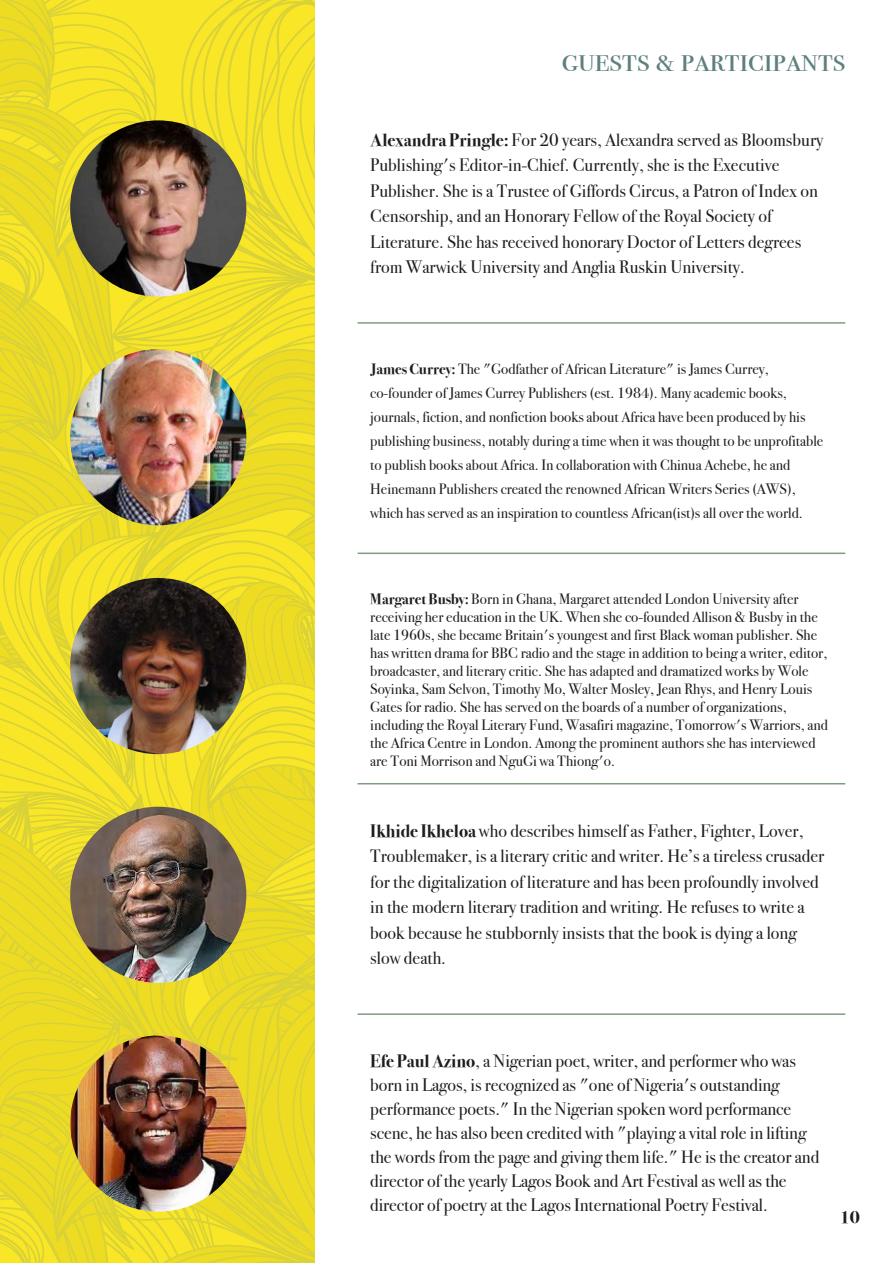
<style>
.page{position:relative;width:893px;height:1263px;background:#fff}
.page>*{position:absolute;margin:0;border:0;box-sizing:border-box;transform-origin:0 0}
.t1{font:34.8px "Bodoni Svty Two SCITCTT";color:#5f807e}
.t2{font:18px/25.5px "Bodoni Svty Two ITCTT";color:#1d1d1b}
.t3{font:700 18px "Bodoni Svty Two ITCTT";color:#1d1d1b}
.t4{font:15px/18px "Bodoni Svty Two ITCTT";color:#1d1d1b}
.s1{font-weight:700}
</style>
<div class="page">
<svg style="left:0;top:0;width:315px;height:1263px;background:#ecdc29"></svg>
<img style="left:70px;top:1035px;width:176px;height:177px;border-radius:88px">
<img style="left:70px;top:807px;width:176px;height:176px;border-radius:88px">
<img style="left:70px;top:578px;width:176px;height:176px;border-radius:88px">
<img style="left:70px;top:349px;width:176px;height:176px;border-radius:88px">
<img style="left:70px;top:120px;width:176px;height:177px;border-radius:88px">
<hr style="left:358px;top:322px;width:487px;height:2px;background:#809b80">
<hr style="left:358px;top:553px;width:487px;height:1px;background:#809b80">
<hr style="left:358px;top:783px;width:487px;height:1px;background:#809b80">
<hr style="left:358px;top:1013px;width:487px;height:2px;background:#809b80">
<h1 class="t1" style="left:562px;top:38px;width:285px">guests &amp; participants</h1>
<p class="t2" style="left:370px;top:127px;width:455px"><span class="s1">Alexandra Pringle:</span> For 20 years, Alexandra served as Bloomsbury Publishing's Editor-in-Chief. Currently, she is the Executive Publisher. She is a Trustee of Giffords Circus, a Patron of Index on Censorship, and an Honorary Fellow of the Royal Society of Literature. She has received honorary Doctor of Letters degrees from Warwick University and Anglia Ruskin University.</p>
<p class="t4" style="left:370px;top:356px;width:455px;line-height:24px"><span class="s1">James Currey:</span> The "Godfather of African Literature" is James Currey, co-founder of James Currey Publishers (est. 1984). Many academic books, journals, fiction, and nonfiction books about Africa have been produced by his publishing business, notably during a time when it was thought to be unprofitable to publish books about Africa. In collaboration with Chinua Achebe, he and Heinemann Publishers created the renowned African Writers Series (AWS), which has served as an inspiration to countless African(ist)s all over the world.</p>
<p class="t4" style="left:370px;top:590px;width:459px"><span class="s1">Margaret Busby:</span> Born in Ghana, Margaret attended London University after receiving her education in the UK. When she co-founded Allison &amp; Busby in the late 1960s, she became Britain's youngest and first Black woman publisher. She has written drama for BBC radio and the stage in addition to being a writer, editor, broadcaster, and literary critic. She has adapted and dramatized works by Wole Soyinka, Sam Selvon, Timothy Mo, Walter Mosley, Jean Rhys, and Henry Louis Gates for radio. She has served on the boards of a number of organizations, including the Royal Literary Fund, Wasafiri magazine, Tomorrow's Warriors, and the Africa Centre in London. Among the prominent authors she has interviewed are Toni Morrison and NguGi wa Thiong'o.</p>
<p class="t2" style="left:370px;top:818px;width:455px"><span class="s1">Ikhide Ikheloa</span> who describes himself as Father, Fighter, Lover, Troublemaker, is a literary critic and writer. He’s a tireless crusader for the digitalization of literature and has been profoundly involved in the modern literary tradition and writing. He refuses to write a book because he stubbornly insists that the book is dying a long slow death.</p>
<p class="t2" style="left:370px;top:1049px;width:450px;line-height:24px"><span class="s1">Efe Paul Azino</span>, a Nigerian poet, writer, and performer who was born in Lagos, is recognized as "one of Nigeria's outstanding performance poets." In the Nigerian spoken word performance scene, he has also been credited with "playing a vital role in lifting the words from the page and giving them life." He is the creator and director of the yearly Lagos Book and Art Festival as well as the director of poetry at the Lagos International Poetry Festival.</p>
<p class="t3" style="left:840px;top:1206px;width:22px">10</p>
</div>
